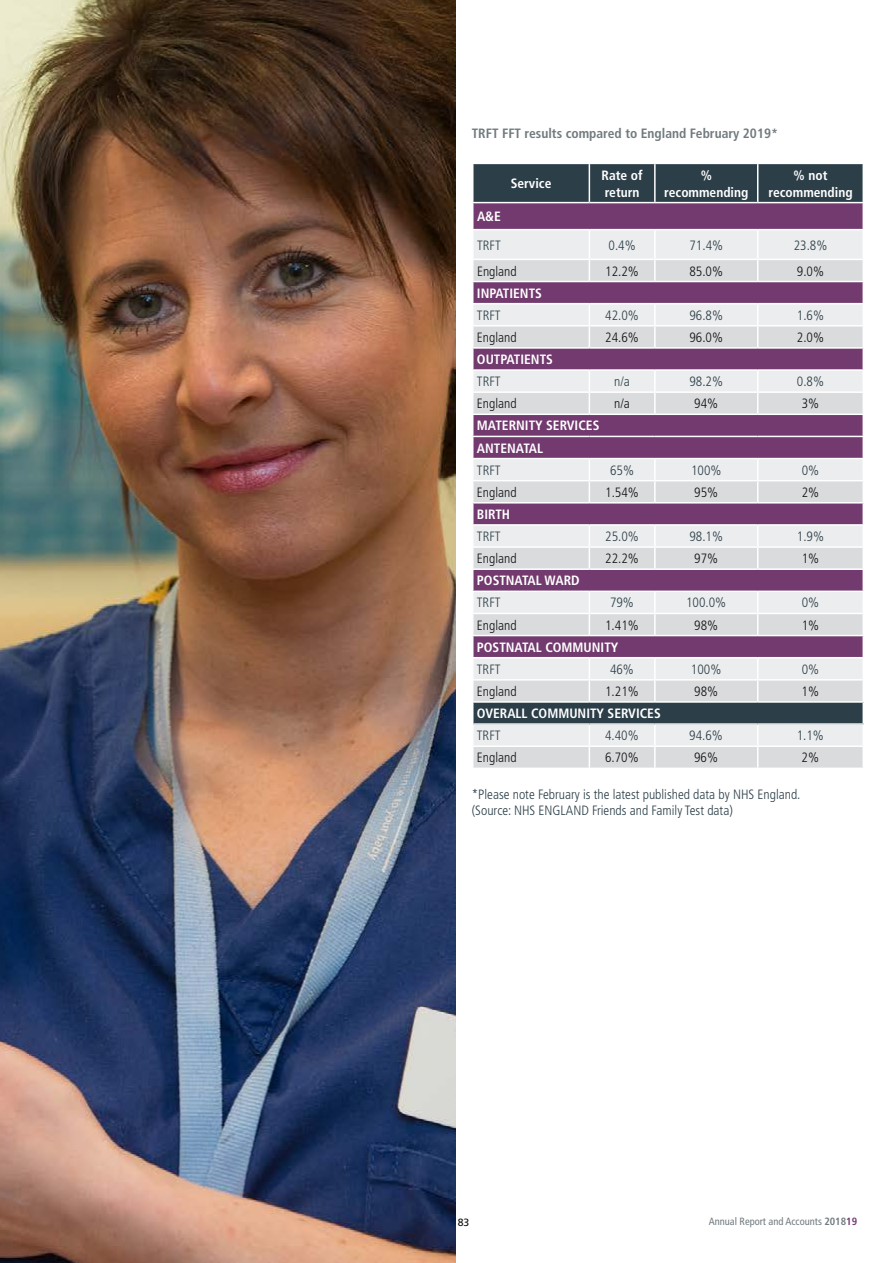
<style>
.page{position:relative;width:893px;height:1263px;background:#fff}
.page>*{position:absolute;margin:0;border:0;box-sizing:border-box;transform-origin:0 0}
.t1{font:300 condensed 13.5px/16.5px "Frutiger";color:#2c3f48}
.t2{font:700 condensed 13.5px/16.4px "Frutiger";color:#fff}
.t3{font:300 condensed 13.5px "Frutiger";color:#121212}
.t4{font:700 condensed 13.5px "Frutiger";color:#717a7e}
.t5{font:condensed 10.5px "Frutiger";color:#717a7e}
.t6{font:10.5px "Frutiger";color:#121212}
.s1{font-weight:700}
.s2{font-weight:700;color:#723a6e}
</style>
<div class="page">
<img style="left:0;top:0;width:455px;height:1263px">
<svg style="left:472px;top:164px;width:391px;height:603px;background:#b3a6b6"></svg>
<hr style="left:862px;top:747px;width:2px;height:20px;background:#fff">
<p class="t4" style="left:472px;top:125px;width:308px">TRFT FFT results compared to England February 2019*</p>
<p class="t2" style="left:511px;top:176px;width:42px">Service</p>
<p class="t2" style="left:602px;top:167px;width:43px">Rate of return</p>
<p class="t2" style="left:664px;top:167px;width:86px;text-align:center">% recommending</p>
<p class="t2" style="left:768px;top:167px;width:86px;text-align:center">% not recommending</p>
<p class="t2" style="left:477px;top:208px;width:25px">A&amp;E</p>
<p class="t1" style="left:477px;top:237px;width:25px">TRFT</p>
<p class="t1" style="left:608px;top:237px;width:29px">0.4%</p>
<p class="t1" style="left:689px;top:237px;width:35px">71.4%</p>
<p class="t1" style="left:794px;top:237px;width:35px">23.8%</p>
<p class="t3" style="left:477px;top:263px;width:41px">England</p>
<p class="t3" style="left:605px;top:263px;width:35px">12.2%</p>
<p class="t3" style="left:689px;top:263px;width:35px">85.0%</p>
<p class="t3" style="left:797px;top:263px;width:29px">9.0%</p>
<p class="t2" style="left:477px;top:285px;width:66px">INPATIENTS</p>
<p class="t1" style="left:477px;top:307px;width:25px">TRFT</p>
<p class="t1" style="left:605px;top:307px;width:35px">42.0%</p>
<p class="t1" style="left:689px;top:307px;width:35px">96.8%</p>
<p class="t1" style="left:797px;top:307px;width:29px">1.6%</p>
<p class="t3" style="left:477px;top:330px;width:41px">England</p>
<p class="t3" style="left:605px;top:330px;width:35px">24.6%</p>
<p class="t3" style="left:689px;top:330px;width:35px">96.0%</p>
<p class="t3" style="left:797px;top:330px;width:29px">2.0%</p>
<p class="t2" style="left:477px;top:351px;width:77px">OUTPATIENTS</p>
<p class="t1" style="left:477px;top:373px;width:25px">TRFT</p>
<p class="t1" style="left:614px;top:373px;width:17px">n/a</p>
<p class="t1" style="left:689px;top:373px;width:35px">98.2%</p>
<p class="t1" style="left:797px;top:373px;width:29px">0.8%</p>
<p class="t3" style="left:477px;top:396px;width:41px">England</p>
<p class="t3" style="left:614px;top:396px;width:17px">n/a</p>
<p class="t3" style="left:694px;top:396px;width:25px">94%</p>
<p class="t3" style="left:802px;top:396px;width:19px">3%</p>
<p class="t2" style="left:477px;top:415px;width:124px;line-height:22.2px">MATERNITY SERVICES<br>ANTENATAL</p>
<p class="t1" style="left:477px;top:462px;width:25px">TRFT</p>
<p class="t1" style="left:610px;top:462px;width:25px">65%</p>
<p class="t1" style="left:691px;top:462px;width:32px">100%</p>
<p class="t1" style="left:802px;top:462px;width:19px">0%</p>
<p class="t3" style="left:477px;top:484px;width:41px">England</p>
<p class="t3" style="left:605px;top:484px;width:35px">1.54%</p>
<p class="t3" style="left:694px;top:484px;width:25px">95%</p>
<p class="t3" style="left:802px;top:484px;width:19px">2%</p>
<p class="t2" style="left:477px;top:506px;width:35px">BIRTH</p>
<p class="t1" style="left:477px;top:528px;width:25px">TRFT</p>
<p class="t1" style="left:605px;top:528px;width:35px">25.0%</p>
<p class="t1" style="left:689px;top:528px;width:35px">98.1%</p>
<p class="t1" style="left:797px;top:528px;width:29px">1.9%</p>
<p class="t3" style="left:477px;top:551px;width:41px">England</p>
<p class="t3" style="left:605px;top:551px;width:35px">22.2%</p>
<p class="t3" style="left:694px;top:551px;width:25px">97%</p>
<p class="t3" style="left:802px;top:551px;width:19px">1%</p>
<p class="t2" style="left:477px;top:572px;width:104px">POSTNATAL WARD</p>
<p class="t1" style="left:477px;top:595px;width:25px">TRFT</p>
<p class="t1" style="left:610px;top:595px;width:25px">79%</p>
<p class="t1" style="left:686px;top:595px;width:42px">100.0%</p>
<p class="t1" style="left:802px;top:595px;width:19px">0%</p>
<p class="t3" style="left:477px;top:617px;width:41px">England</p>
<p class="t3" style="left:605px;top:617px;width:35px">1.41%</p>
<p class="t3" style="left:694px;top:617px;width:25px">98%</p>
<p class="t3" style="left:802px;top:617px;width:19px">1%</p>
<p class="t2" style="left:477px;top:639px;width:143px">POSTNATAL COMMUNITY</p>
<p class="t1" style="left:477px;top:661px;width:25px">TRFT</p>
<p class="t1" style="left:610px;top:661px;width:25px">46%</p>
<p class="t1" style="left:691px;top:661px;width:32px">100%</p>
<p class="t1" style="left:802px;top:661px;width:19px">0%</p>
<p class="t3" style="left:477px;top:684px;width:41px">England</p>
<p class="t3" style="left:605px;top:684px;width:35px">1.21%</p>
<p class="t3" style="left:694px;top:684px;width:25px">98%</p>
<p class="t3" style="left:802px;top:684px;width:19px">1%</p>
<p class="t2" style="left:477px;top:705px;width:185px">OVERALL COMMUNITY SERVICES</p>
<p class="t1" style="left:477px;top:727px;width:25px">TRFT</p>
<p class="t1" style="left:605px;top:727px;width:35px">4.40%</p>
<p class="t1" style="left:689px;top:727px;width:35px">94.6%</p>
<p class="t1" style="left:797px;top:727px;width:29px">1.1%</p>
<p class="t3" style="left:477px;top:750px;width:41px">England</p>
<p class="t3" style="left:605px;top:750px;width:35px">6.70%</p>
<p class="t3" style="left:694px;top:750px;width:25px">96%</p>
<p class="t3" style="left:802px;top:750px;width:19px">2%</p>
<p class="t1" style="left:472px;top:786px;width:330px">*Please note February is the latest published data by NHS England. (Source: NHS ENGLAND Friends and Family Test data)</p>
<p class="t6" style="left:458px;top:1216px;width:13px">83</p>
<p class="t5" style="left:709px;top:1215px;width:150px">Annual Report and Accounts <span class="s1">2018</span><span class="s2">19</span></p>
</div>
